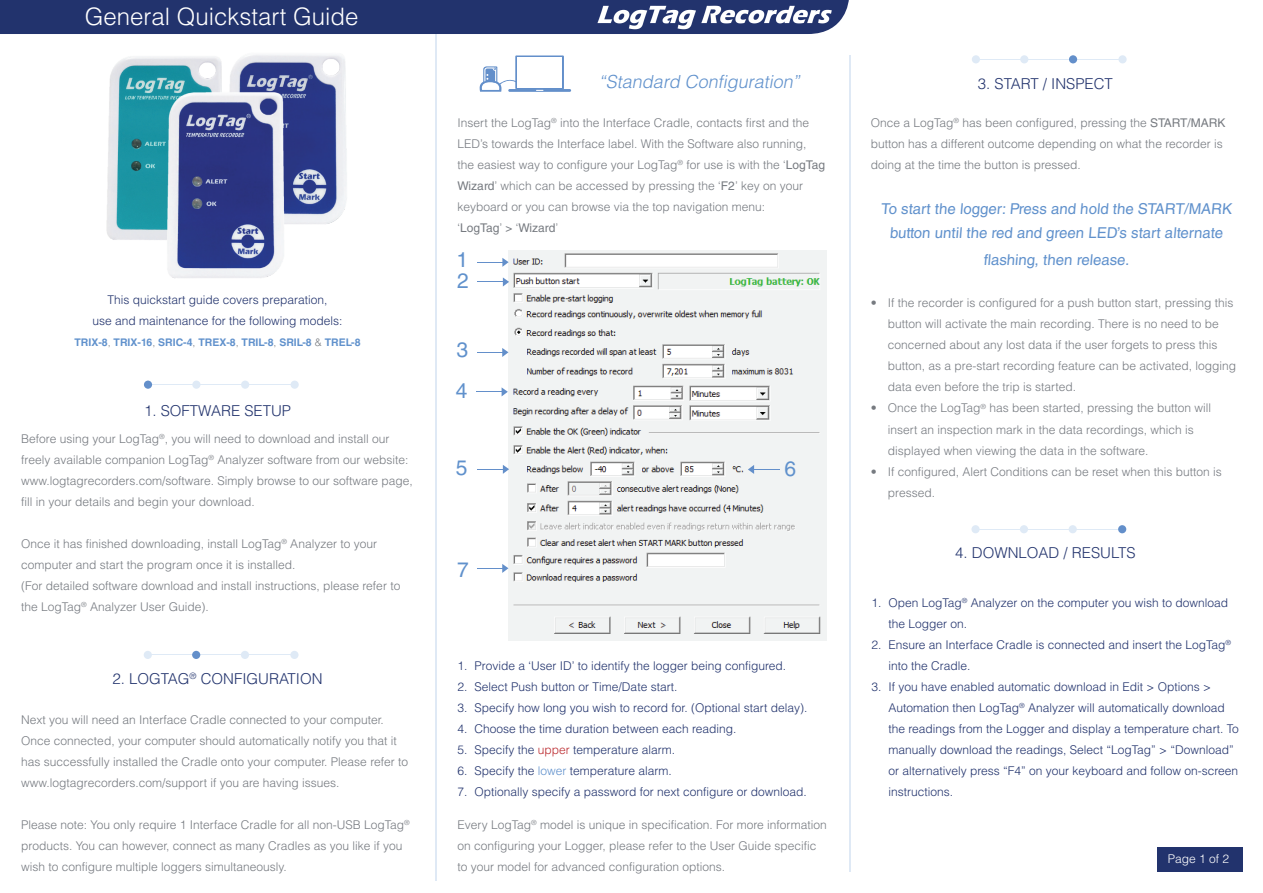
<style>
.page{position:relative;width:1263px;height:893px;background:#fff}
.page>*{position:absolute;margin:0;border:0;box-sizing:border-box;transform-origin:0 0}
.t1{font:300 24px "Helvetica LT Std";color:#fff}
.t2{font:21px/21px "Helvetica LT Std";color:#6091cc}
.t3{font:italic 300 18px "Helvetica LT Std";color:#6091cc}
.t4{font:15px/24px "Helvetica LT Std";color:#6091cc;text-align:center}
.t5{font:300 15px "Helvetica LT Std";color:#22336d}
.t6{font:300 12px/21px "Helvetica LT Std";color:#767a80}
.t7{font:300 12px/21px "Helvetica LT Std";color:#22336d}
.t8{font:300 12px "Helvetica LT Std";color:#fff}
.t9{font:700 10.5px "Helvetica LT Std";color:#6091cc}
.s1{font-weight:300;color:#767a80}
.s2{font-weight:400}
.s3{color:#bb2a2f}
.s4{color:#6091cc}
</style>
<div class="page">
<hr style="left:975px;top:529px;width:147px;height:1px;background:#dfeaf6">
<div style="left:1118px;top:525px;width:8px;height:8px;background:#638fca;border-radius:50%"></div>
<div style="left:1069px;top:525px;width:8px;height:8px;background:#dfeaf6;border-radius:50%"></div>
<div style="left:1020px;top:525px;width:8px;height:8px;background:#dfeaf6;border-radius:50%"></div>
<div style="left:971px;top:525px;width:9px;height:8px;background:#dfeaf6;border-radius:50%"></div>
<hr style="left:975px;top:59px;width:147px;height:1px;background:#dfeaf6">
<div style="left:1118px;top:55px;width:8px;height:8px;background:#dfeaf6;border-radius:50%"></div>
<div style="left:1069px;top:55px;width:8px;height:8px;background:#638fca;border-radius:50%"></div>
<div style="left:1020px;top:55px;width:8px;height:8px;background:#dfeaf6;border-radius:50%"></div>
<div style="left:972px;top:55px;width:8px;height:8px;background:#dfeaf6;border-radius:50%"></div>
<img style="left:221px;top:54px;width:126px;height:170px">
<img style="left:106px;top:56px;width:115px;height:184px">
<img style="left:150px;top:81px;width:157px;height:198px">
<hr style="left:148px;top:384px;width:147px;height:1px;background:#dfeaf6">
<div style="left:291px;top:381px;width:8px;height:8px;background:#dfeaf6;border-radius:50%"></div>
<div style="left:241px;top:381px;width:8px;height:8px;background:#dfeaf6;border-radius:50%"></div>
<div style="left:192px;top:381px;width:8px;height:8px;background:#dfeaf6;border-radius:50%"></div>
<div style="left:144px;top:381px;width:8px;height:8px;background:#638fca;border-radius:50%"></div>
<hr style="left:147px;top:654px;width:147px;height:1px;background:#dfeaf6">
<div style="left:290px;top:651px;width:8px;height:8px;background:#dfeaf6;border-radius:50%"></div>
<div style="left:241px;top:651px;width:8px;height:8px;background:#dfeaf6;border-radius:50%"></div>
<div style="left:192px;top:651px;width:8px;height:8px;background:#638fca;border-radius:50%"></div>
<div style="left:144px;top:651px;width:8px;height:8px;background:#dfeaf6;border-radius:50%"></div>
<hr style="left:508px;top:89px;width:63px;height:3px;background:#638fca">
<svg style="left:480px;top:55px;width:84px;height:37px"></svg>
<div style="left:517px;top:57px;width:45px;height:30px;background:#fff"></div>
<img style="left:508px;top:250px;width:319px;height:391px">
<hr style="left:435px;top:22px;width:2px;height:859px;background:#dfe9f5">
<div style="left:0;top:0;width:849px;height:34px;background:#22336d"></div>
<img style="left:596px;top:3px;width:237px;height:30px">
<svg style="left:502px;top:258px;width:7px;height:9px"></svg>
<hr style="left:477px;top:262px;width:30px;height:1px;background:#638fca">
<hr style="left:849px;top:55px;width:2px;height:817px;background:#dfe9f5">
<svg style="left:478px;top:277px;width:31px;height:10px"></svg>
<svg style="left:502px;top:348px;width:6px;height:9px"></svg>
<hr style="left:477px;top:352px;width:30px;height:1px;background:#638fca">
<svg style="left:502px;top:387px;width:6px;height:9px"></svg>
<hr style="left:476px;top:391px;width:30px;height:1px;background:#638fca">
<svg style="left:478px;top:465px;width:31px;height:9px"></svg>
<svg style="left:748px;top:465px;width:31px;height:9px"></svg>
<svg style="left:502px;top:564px;width:6px;height:9px"></svg>
<hr style="left:477px;top:568px;width:30px;height:1px;background:#638fca">
<div style="left:1157px;top:847px;width:85px;height:25px;background:#22336d"></div>
<h1 class="t1" style="left:85px;top:1px;width:275px">General Quickstart Guide</h1>
<p class="t7" style="left:93px;top:289px;width:252px;text-align:center">This quickstart guide covers preparation,<br>use and maintenance for the following models:</p>
<p class="t9" style="left:75px;top:335px;width:288px">TRIX-8<span class="s1">,</span> TRIX-16<span class="s1">,</span> SRIC-4<span class="s1">,</span> TREX-8<span class="s1">,</span> TRIL-8<span class="s1">,</span> SRIL-8 <span class="s1">&amp;</span> TREL-8</p>
<p class="t5" style="left:144px;top:401px;width:148px">1. SOFTWARE SETUP</p>
<p class="t6" style="left:21px;top:428px;width:393px">Before using your LogTag<sup>®</sup>, you will need to download and install our freely available companion LogTag<sup>®</sup> Analyzer software from our website: www.logtagrecorders.com/software. Simply browse to our software page, fill in your details and begin your download.</p>
<p class="t6" style="left:21px;top:533px;width:381px">Once it has finished downloading, install LogTag<sup>®</sup> Analyzer to your computer and start the program once it is installed.<br>(For detailed software download and install instructions, please refer to the LogTag<sup>®</sup> Analyzer User Guide).</p>
<p class="t5" style="left:112px;top:669px;width:212px">2. LOGTAG<sup>®</sup> CONFIGURATION</p>
<p class="t6" style="left:21px;top:709px;width:388px">Next you will need an Interface Cradle connected to your computer.<br>Once connected, your computer should automatically notify you that it has successfully installed the Cradle onto your computer. Please refer to www.logtagrecorders.com/support if you are having issues.</p>
<p class="t6" style="left:21px;top:814px;width:390px">Please note: You only require 1 Interface Cradle for all non-USB LogTag<sup>® </sup>products. You can however, connect as many Cradles as you like if you wish to configure multiple loggers simultaneously.</p>
<h3 class="t3" style="left:599px;top:71px;width:206px">“Standard Configuration”</h3>
<p class="t6" style="left:458px;top:113px;width:369px">Insert the LogTag<sup>®</sup> into the Interface Cradle, contacts first and the LED’s towards the Interface label. With the Software also running, the easiest way to configure your LogTag<sup>®</sup> for use is with the ‘<span class="s2">LogTag Wizard</span>’ which can be accessed by pressing the ‘<span class="s2">F2</span>’ key on your keyboard or you can browse via the top navigation menu:<br>‘<span class="s2">LogTag</span>’ <span class="s2">&gt;</span> ‘<span class="s2">Wizard</span>’</p>
<h2 class="t2" style="left:457px;top:249px;width:14px">1<br>2</h2>
<h2 class="t2" style="left:456px;top:330px;width:14px;line-height:40.3px">3<br>4</h2>
<h2 class="t2" style="left:456px;top:457px;width:13px">5</h2>
<h2 class="t2" style="left:785px;top:458px;width:13px">6</h2>
<h2 class="t2" style="left:457px;top:559px;width:13px">7</h2>
<p class="t7" style="left:458px;top:655px;width:330px">1. Provide a ‘User ID’ to identify the logger being configured.</p>
<p class="t7" style="left:458px;top:676px;width:221px">2. Select Push button or Time/Date start.</p>
<p class="t7" style="left:458px;top:697px;width:351px">3. Specify how long you wish to record for. (Optional start delay).</p>
<p class="t7" style="left:458px;top:718px;width:280px">4. Choose the time duration between each reading.</p>
<p class="t7" style="left:458px;top:739px;width:219px">5. Specify the <span class="s3">upper</span> temperature alarm.</p>
<p class="t7" style="left:458px;top:760px;width:216px">6. Specify the <span class="s4">lower</span> temperature alarm.</p>
<p class="t7" style="left:458px;top:781px;width:351px">7. Optionally specify a password for next configure or download.</p>
<p class="t6" style="left:458px;top:814px;width:371px">Every LogTag<sup>®</sup> model is unique in specification. For more information on configuring your Logger, please refer to the User Guide specific to your model for advanced configuration options.</p>
<p class="t5" style="left:978px;top:74px;width:137px">3. START / INSPECT</p>
<p class="t6" style="left:871px;top:113px;width:356px">Once a LogTag<sup>®</sup> has been configured, pressing the <span class="s2">START/MARK </span>button has a different outcome depending on what the recorder is doing at the time the button is pressed.</p>
<p class="t4" style="left:881px;top:197px;width:354px">To start the logger: Press and hold the START/MARK button until the red and green LED’s start alternate</p>
<p class="t4" style="left:983px;top:248px;width:149px">flashing, then release.</p>
<p class="t6" style="left:888px;top:293px;width:350px;text-indent:-17px">• If the recorder is configured for a push button start, pressing this button will activate the main recording. There is no need to be concerned about any lost data if the user forgets to press this button, as a pre-start recording feature can be activated, logging data even before the trip is started.</p>
<p class="t6" style="left:888px;top:398px;width:325px;text-indent:-17px">• Once the LogTag<sup>®</sup> has been started, pressing the button will insert an inspection mark in the data recordings, which is displayed when viewing the data in the software.</p>
<p class="t6" style="left:888px;top:461px;width:335px;text-indent:-17px">• If configured, Alert Conditions can be reset when this button is pressed.</p>
<p class="t5" style="left:955px;top:543px;width:182px">4. DOWNLOAD / RESULTS</p>
<p class="t7" style="left:888px;top:592px;width:341px;text-indent:-17px">1. Open LogTag<sup>®</sup> Analyzer on the computer you wish to download the Logger on.</p>
<p class="t7" style="left:888px;top:634px;width:344px;text-indent:-17px">2. Ensure an Interface Cradle is connected and insert the LogTag<sup>® </sup>into the Cradle.</p>
<p class="t7" style="left:888px;top:676px;width:352px;text-indent:-17px">3. If you have enabled automatic download in Edit &gt; Options &gt; Automation then LogTag<sup>®</sup> Analyzer will automatically download the readings from the Logger and display a temperature chart. To manually download the readings, Select “LogTag” &gt; “Download” or alternatively press “F4” on your keyboard and follow on-screen instructions.</p>
<p class="t8" style="left:1168px;top:851px;width:63px">Page 1 of 2</p>
</div>
